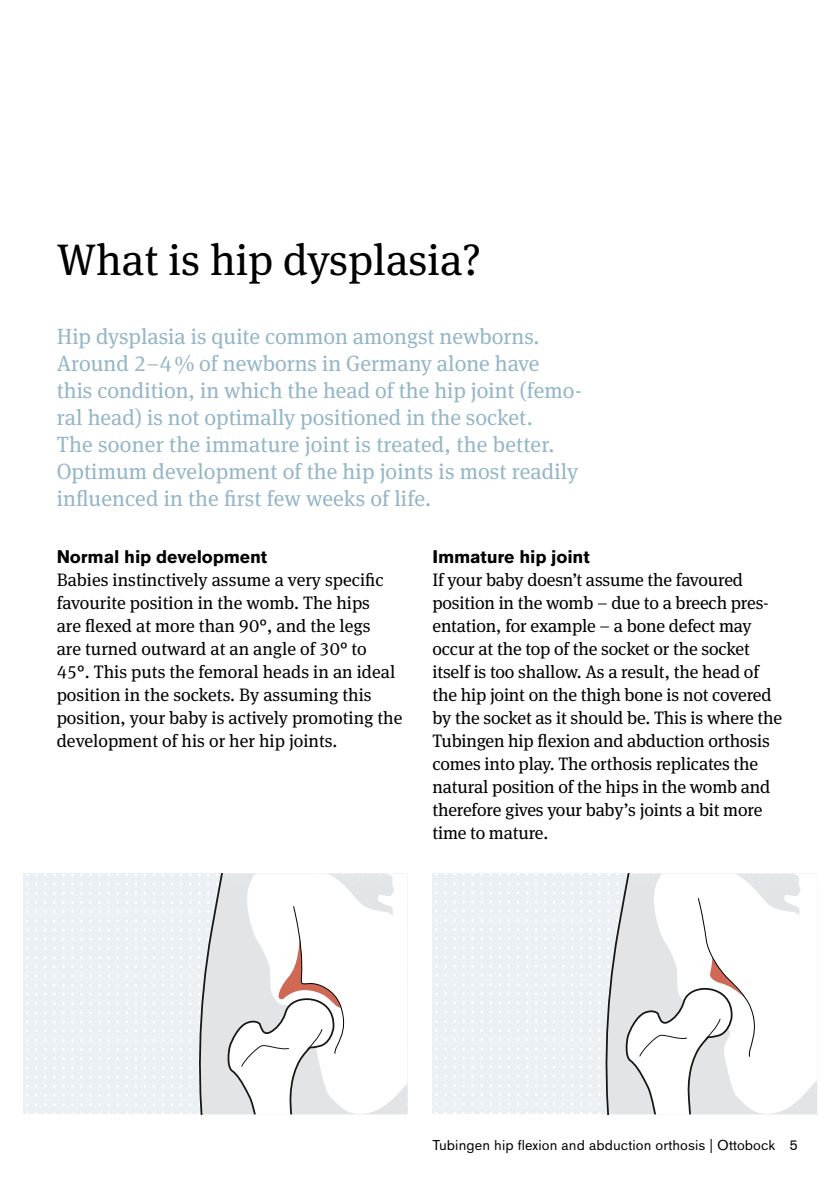
<style>
.page{position:relative;width:840px;height:1191px;background:#fff}
.page>*{position:absolute;margin:0;border:0;box-sizing:border-box;transform-origin:0 0}
.t1{font:44px "OBO Serif";color:#000}
.t2{font:22px/27px "OBO Serif";color:#94b6c7}
.t3{font:18px/23px "OBO Serif";letter-spacing:-.01em;color:#000}
.t4{font:700 18px "OBO Sans";letter-spacing:-.01em;color:#000}
.t5{font:14px "OBO Sans";letter-spacing:.005em;color:#000}
</style>
<div class="page">
<div style="left:23px;top:873px;width:384px;height:241px;background:#eaf0f4"></div>
<svg style="left:26px;top:874px;width:2px;height:240px"></svg>
<svg style="left:35px;top:874px;width:3px;height:240px"></svg>
<svg style="left:44px;top:874px;width:3px;height:240px"></svg>
<svg style="left:53px;top:874px;width:3px;height:240px"></svg>
<svg style="left:62px;top:874px;width:3px;height:240px"></svg>
<svg style="left:71px;top:874px;width:3px;height:240px"></svg>
<svg style="left:80px;top:874px;width:3px;height:240px"></svg>
<svg style="left:89px;top:874px;width:3px;height:240px"></svg>
<svg style="left:98px;top:874px;width:3px;height:240px"></svg>
<svg style="left:107px;top:874px;width:3px;height:240px"></svg>
<svg style="left:117px;top:874px;width:2px;height:240px"></svg>
<svg style="left:126px;top:874px;width:2px;height:240px"></svg>
<svg style="left:135px;top:874px;width:2px;height:240px"></svg>
<svg style="left:144px;top:874px;width:2px;height:240px"></svg>
<svg style="left:153px;top:874px;width:2px;height:240px"></svg>
<svg style="left:162px;top:874px;width:2px;height:240px"></svg>
<svg style="left:171px;top:874px;width:2px;height:240px"></svg>
<svg style="left:180px;top:874px;width:2px;height:240px"></svg>
<div style="left:432px;top:873px;width:384px;height:241px;background:#eaf0f4"></div>
<svg style="left:435px;top:873px;width:2px;height:241px"></svg>
<svg style="left:444px;top:873px;width:2px;height:241px"></svg>
<svg style="left:453px;top:873px;width:2px;height:241px"></svg>
<svg style="left:462px;top:873px;width:2px;height:241px"></svg>
<svg style="left:471px;top:873px;width:2px;height:241px"></svg>
<svg style="left:481px;top:873px;width:2px;height:241px"></svg>
<svg style="left:490px;top:873px;width:2px;height:241px"></svg>
<svg style="left:499px;top:873px;width:2px;height:241px"></svg>
<svg style="left:508px;top:873px;width:2px;height:241px"></svg>
<svg style="left:517px;top:873px;width:2px;height:241px"></svg>
<svg style="left:526px;top:873px;width:2px;height:241px"></svg>
<svg style="left:535px;top:873px;width:2px;height:241px"></svg>
<svg style="left:544px;top:873px;width:2px;height:241px"></svg>
<svg style="left:553px;top:873px;width:2px;height:241px"></svg>
<svg style="left:562px;top:873px;width:2px;height:241px"></svg>
<svg style="left:571px;top:873px;width:2px;height:241px"></svg>
<svg style="left:580px;top:873px;width:2px;height:241px"></svg>
<svg style="left:589px;top:873px;width:2px;height:241px"></svg>
<svg style="left:598px;top:873px;width:219px;height:241px"></svg>
<svg style="left:189px;top:873px;width:219px;height:241px"></svg>
<h1 class="t1" style="left:57px;top:234px;width:426px">What is hip dysplasia?</h1>
<p class="t2" style="left:57px;top:323px;width:526px">Hip dysplasia is quite common amongst newborns.<br>Around 2–4% of newborns in Germany alone have<br>this condition, in which the head of the hip joint (femo&shy;ral head) is not optimally positioned in the socket.<br>The sooner the immature joint is treated, the better.<br>Optimum development of the hip joints is most readily influenced in the first few weeks of life.</p>
<p class="t4" style="left:57px;top:546px;width:212px">Normal hip development</p>
<p class="t3" style="left:57px;top:568px;width:347px">Babies instinctively assume a very specific favourite position in the womb. The hips<br>are flexed at more than 90°, and the legs<br>are turned outward at an angle of 30° to 45°. This puts the femoral heads in an ideal position in the sockets. By assuming this position, your baby is actively promoting the development of his or her hip joints.</p>
<p class="t4" style="left:432px;top:546px;width:158px">Immature hip joint</p>
<p class="t3" style="left:432px;top:568px;width:351px">If your baby doesn’t assume the favoured position in the womb – due to a breech pres&shy;entation, for example – a bone defect may occur at the top of the socket or the socket itself is too shallow. As a result, the head of the hip joint on the thigh bone is not covered by the socket as it should be. This is where the Tubingen hip flexion and abduction orthosis comes into play. The orthosis replicates the natural position of the hips in the womb and therefore gives your baby’s joints a bit more time to mature.</p>
<p class="t5" style="left:432px;top:1136px;width:366px">Tubingen hip flexion and abduction orthosis | Ottobock 5</p>
</div>
